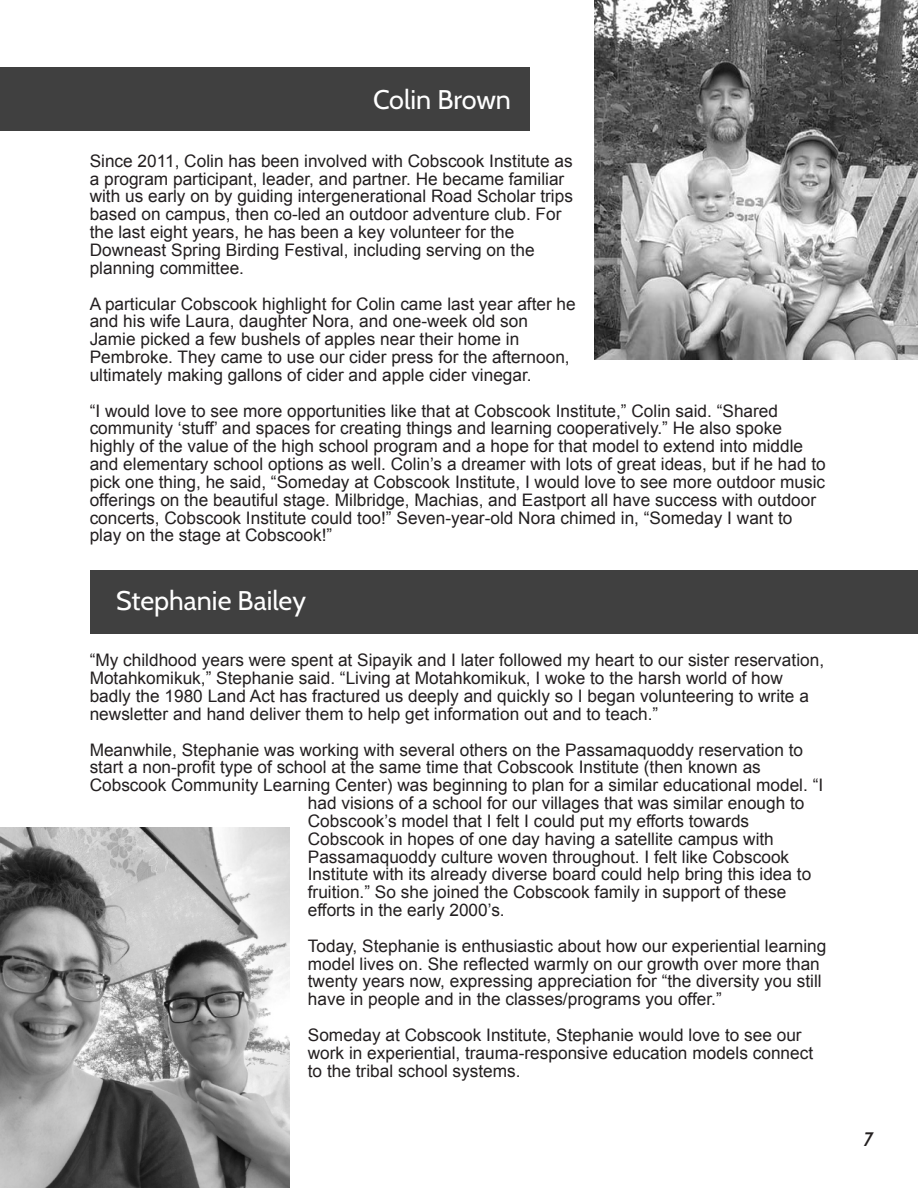
<style>
.page{position:relative;width:918px;height:1188px;background:#fff}
.page>*{position:absolute;margin:0;border:0;box-sizing:border-box;transform-origin:0 0}
.t1{font:27px "Cabin";color:#fff}
.t2{font:italic 500 19.5px "Cabin";color:#231f20}
.t3{font:17.25px/17.9px "Arial";color:#231f20}
</style>
<div class="page">
<img style="left:595px;top:0;width:323px;height:359px">
<img style="left:0;top:827px;width:290px;height:361px">
<div style="left:90px;top:570px;width:828px;height:63px;background:#404040"></div>
<div style="left:0;top:67px;width:529px;height:63px;background:#404040"></div>
<h1 class="t1" style="left:373px;top:83px;width:140px">Colin Brown</h1>
<p class="t3" style="left:90px;top:153px;width:485px">Since 2011, Colin has been involved with Cobscook Institute as a program participant, leader, and partner. He became familiar with us early on by guiding intergenerational Road Scholar trips based on campus, then co-led an outdoor adventure club. For the last eight years, he has been a key volunteer for the Downeast Spring Birding Festival, including serving on the planning committee.</p>
<p class="t3" style="left:90px;top:296px;width:488px">A particular Cobscook highlight for Colin came last year after he and his wife Laura, daughter Nora, and one-week old son Jamie picked a few bushels of apples near their home in Pembroke. They came to use our cider press for the afternoon, ultimately making gallons of cider and apple cider vinegar.</p>
<p class="t3" style="left:90px;top:403px;width:738px">“I would love to see more opportunities like that at Cobscook Institute,” Colin said. “Shared community ‘stuff’ and spaces for creating things and learning cooperatively.” He also spoke highly of the value of the high school program and a hope for that model to extend into middle and elementary school options as well. Colin’s a dreamer with lots of great ideas, but if he had to pick one thing, he said, “Someday at Cobscook Institute, I would love to see more outdoor music offerings on the beautiful stage. Milbridge, Machias, and Eastport all have success with outdoor concerts, Cobscook Institute could too!” Seven-year-old Nora chimed in, “Someday I want to play on the stage at Cobscook!”</p>
<h1 class="t1" style="left:116px;top:584px;width:191px">Stephanie Bailey</h1>
<p class="t3" style="left:90px;top:653px;width:736px">“My childhood years were spent at Sipayik and I later followed my heart to our sister reservation, Motahkomikuk,” Stephanie said. “Living at Motahkomikuk, I woke to the harsh world of how badly the 1980 Land Act has fractured us deeply and quickly so I began volunteering to write a newsletter and hand deliver them to help get information out and to teach.”</p>
<p class="t3" style="left:90px;top:742px;width:715px">Meanwhile, Stephanie was working with several others on the Passamaquoddy reservation to</p>
<p class="t3" style="left:90px;top:760px;width:673px">start a non-profit type of school at the same time that Cobscook Institute (then known as</p>
<p class="t3" style="left:90px;top:778px;width:735px">Cobscook Community Learning Center) was beginning to plan for a similar educational model. “I</p>
<p class="t3" style="left:308px;top:796px;width:498px">had visions of a school for our villages that was similar enough to</p>
<p class="t3" style="left:308px;top:814px;width:443px">Cobscook’s model that I felt I could put my efforts towards</p>
<p class="t3" style="left:308px;top:831px;width:468px">Cobscook in hopes of one day having a satellite campus with</p>
<p class="t3" style="left:308px;top:849px;width:483px">Passamaquoddy culture woven throughout. I felt like Cobscook</p>
<p class="t3" style="left:308px;top:867px;width:505px">Institute with its already diverse board could help bring this idea to</p>
<p class="t3" style="left:308px;top:885px;width:480px">fruition.” So she joined the Cobscook family in support of these</p>
<p class="t3" style="left:308px;top:903px;width:198px">efforts in the early 2000’s.</p>
<p class="t3" style="left:308px;top:938px;width:520px">Today, Stephanie is enthusiastic about how our experiential learning model lives on. She reflected warmly on our growth over more than twenty years now, expressing appreciation for “the diversity you still have in people and in the classes/programs you offer.”</p>
<p class="t3" style="left:308px;top:1028px;width:507px">Someday at Cobscook Institute, Stephanie would love to see our work in experiential, trauma-responsive education models connect to the tribal school systems.</p>
<p class="t2" style="left:864px;top:1127px;width:11px">7</p>
</div>
